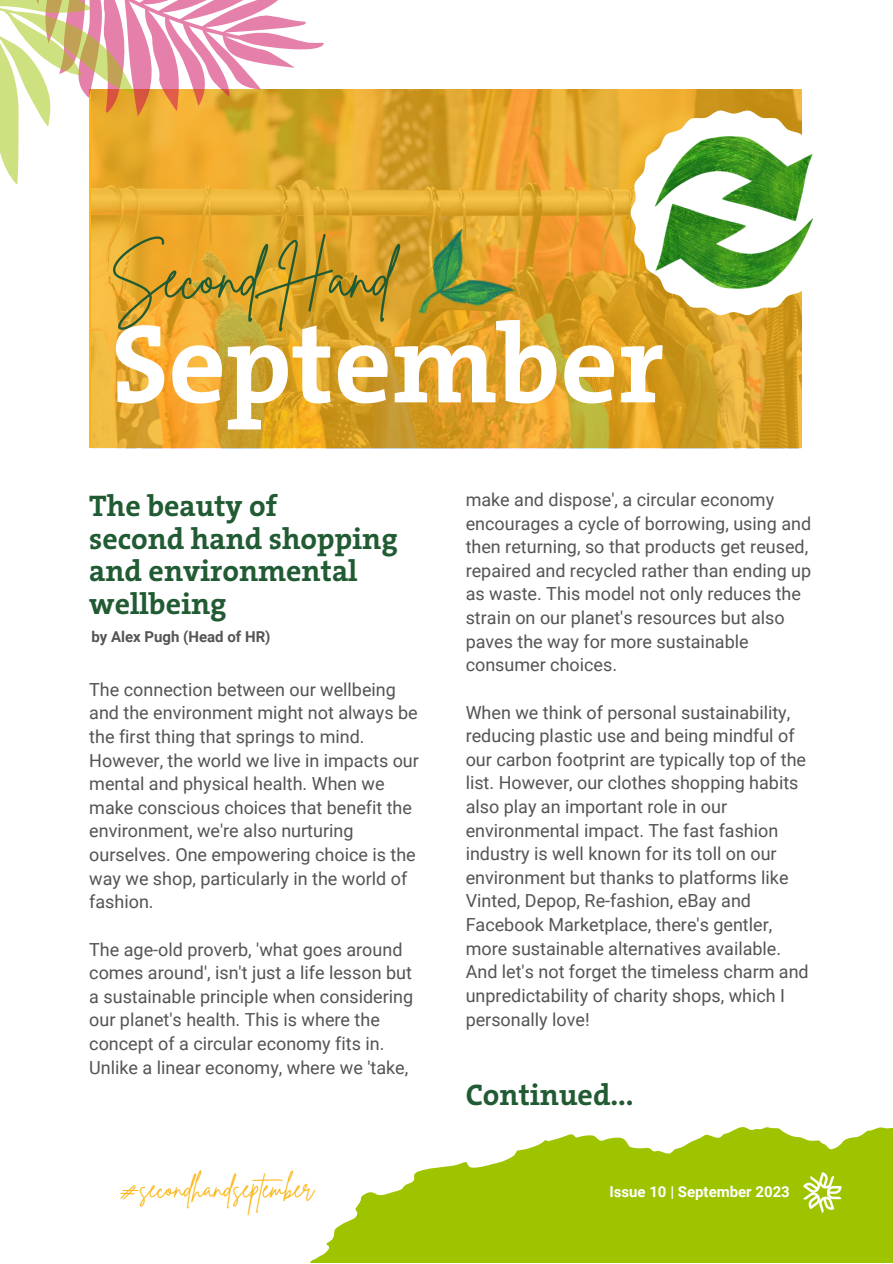
<style>
.page{position:relative;width:893px;height:1264px;background:#fff}
.page>*{position:absolute;margin:0;border:0;box-sizing:border-box;transform-origin:0 0}
.t1{font:700 112.35px "The Serif B W7";color:#fff}
.t2{font:60px "Brittany Signature";color:#215b33}
.t3{font:700 30px/32.5px "The Serif B W7";color:#215b33}
.t4{font:27px "Brittany Signature";color:#fcb514}
.t5{font:18px/23.5px "Roboto";color:#545454}
.t6{font:700 15px "Roboto";color:#fff}
.t7{font:700 15px "Roboto";color:#545454}
</style>
<div class="page">
<svg style="left:310px;top:1127px;width:582px;height:135px;fill:#9ec400"></svg>
<img style="left:803px;top:1172px;width:39px;height:39px">
<img style="left:91px;top:89px;width:710px;height:359px">
<svg style="left:144px;top:0;width:201px;height:144px"></svg>
<svg style="left:0;top:0;width:144px;height:185px"></svg>
<svg style="left:630px;top:110px;width:183px;height:205px"></svg>
<img style="left:655px;top:137px;width:157px;height:152px">
<img style="left:397px;top:229px;width:120px;height:119px">
<p class="t2" style="left:110px;top:237px;width:284px">Second Hand</p>
<p class="t1" style="left:111px;top:292px;width:554px">September</p>
<p class="t3" style="left:89px;top:490px;width:189px">The beauty of</p>
<p class="t3" style="left:89px;top:522px;width:310px">second hand shopping and environmental wellbeing</p>
<p class="t7" style="left:91px;top:628px;width:181px">by Alex Pugh (Head of HR)</p>
<p class="t5" style="left:89px;top:677px;width:331px">The connection between our wellbeing and the environment might not always be the first thing that springs to mind.<br>However, the world we live in impacts our mental and physical health. When we make conscious choices that benefit the environment, we're also nurturing ourselves. One empowering choice is the way we shop, particularly in the world of fashion.</p>
<p class="t5" style="left:89px;top:937px;width:325px">The age-old proverb, 'what goes around comes around', isn't just a life lesson but a sustainable principle when considering our planet's health. This is where the concept of a circular economy fits in.<br>Unlike a linear economy, where we 'take,</p>
<p class="t4" style="left:119px;top:1170px;width:196px">#secondhandseptember</p>
<p class="t5" style="left:465px;top:488px;width:347px">make and dispose', a circular economy encourages a cycle of borrowing, using and then returning, so that products get reused, repaired and recycled rather than ending up as waste. This model not only reduces the strain on our planet's resources but also paves the way for more sustainable consumer choices.</p>
<p class="t5" style="left:465px;top:700px;width:344px">When we think of personal sustainability, reducing plastic use and being mindful of our carbon footprint are typically top of the list. However, our clothes shopping habits also play an important role in our environmental impact. The fast fashion industry is well known for its toll on our environment but thanks to platforms like Vinted, Depop, Re-fashion, eBay and Facebook Marketplace, there's gentler, more sustainable alternatives available.<br>And let's not forget the timeless charm and unpredictability of charity shops, which I personally love!</p>
<p class="t3" style="left:465px;top:1078px;width:169px">Continued...</p>
<p class="t6" style="left:609px;top:1182px;width:182px">Issue 10 | September 2023</p>
</div>
